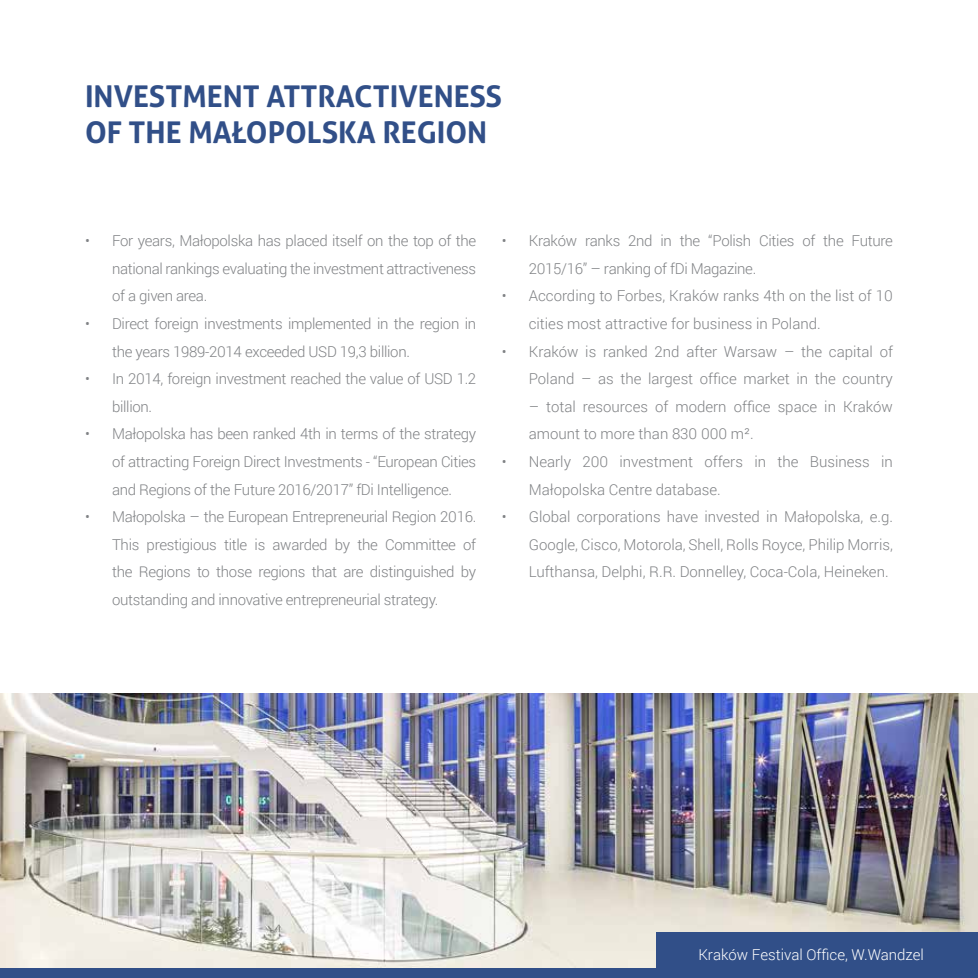
<style>
.page{position:relative;width:978px;height:978px;background:#fff}
.page>*{position:absolute;margin:0;border:0;box-sizing:border-box;transform-origin:0 0}
.t1{font:700 30px/36px "Aller";color:#314f88}
.t2{font:300 15px/27.6px "Roboto";letter-spacing:-.02em;color:#808285;text-align:justify}
.t3{font:300 15px/27.6px "Roboto";color:#808285}
.t4{font:300 15px "Roboto";color:#fff}
</style>
<div class="page">
<div style="left:0;top:933px;width:978px;height:45px;background:#314f88"></div>
<img style="left:0;top:693px;width:978px;height:274px">
<div style="left:657px;top:933px;width:321px;height:45px;background:#314f88"></div>
<h1 class="t1" style="left:85px;top:78px;width:418px">INVESTMENT ATTRACTIVENESS<br>OF THE MAŁOPOLSKA REGION</h1>
<p class="t2" style="left:112px;top:227px;width:366px;text-indent:-27px">• For years, Małopolska has placed itself on the top of the national rankings evaluating the investment attractiveness of a given area.</p>
<p class="t2" style="left:112px;top:309px;width:366px;text-indent:-27px">• Direct foreign investments implemented in the region in the years 1989-2014 exceeded USD 19,3 billion.</p>
<p class="t2" style="left:112px;top:365px;width:366px;text-indent:-27px">• In 2014, foreign investment reached the value of USD 1.2 billion.</p>
<p class="t2" style="left:112px;top:420px;width:366px;text-indent:-27px">• Małopolska has been ranked 4th in terms of the strategy of attracting Foreign Direct Investments - “European Cities and Regions of the Future 2016/2017” fDi Intelligence.</p>
<p class="t2" style="left:112px;top:503px;width:366px;text-indent:-27px">• Małopolska – the European Entrepreneurial Region 2016.<br>This prestigious title is awarded by the Committee of the Regions to those regions that are distinguished by outstanding and innovative entrepreneurial strategy.</p>
<p class="t2" style="left:529px;top:227px;width:366px;text-indent:-27px">• Kraków ranks 2nd in the “Polish Cities of the Future<br>2015/16” – ranking of fDi Magazine.</p>
<p class="t3" style="left:529px;top:282px;width:366px;text-indent:-27px">• According to Forbes, Kraków ranks 4th on the list of 10 cities most attractive for business in Poland.</p>
<p class="t3" style="left:502px;top:337px;width:393px;text-align:right">• Kraków is ranked 2nd after Warsaw – the capital of<br>Poland – as the largest office market in the country</p>
<p class="t3" style="left:529px;top:392px;width:366px">– total resources of modern office space in Kraków amount to more than 830 000 m².</p>
<p class="t3" style="left:529px;top:447px;width:366px;text-indent:-27px">• Nearly 200 investment offers in the Business in<br>Małopolska Centre database.</p>
<p class="t2" style="left:529px;top:503px;width:366px;text-indent:-27px">• Global corporations have invested in Małopolska, e.g.<br>Google, Cisco, Motorola, Shell, Rolls Royce, Philip Morris, Lufthansa, Delphi, R.R. Donnelley, Coca-Cola, Heineken.</p>
<p class="t4" style="left:698px;top:944px;width:227px">Kraków Festival Office, W.Wandzel</p>
</div>
